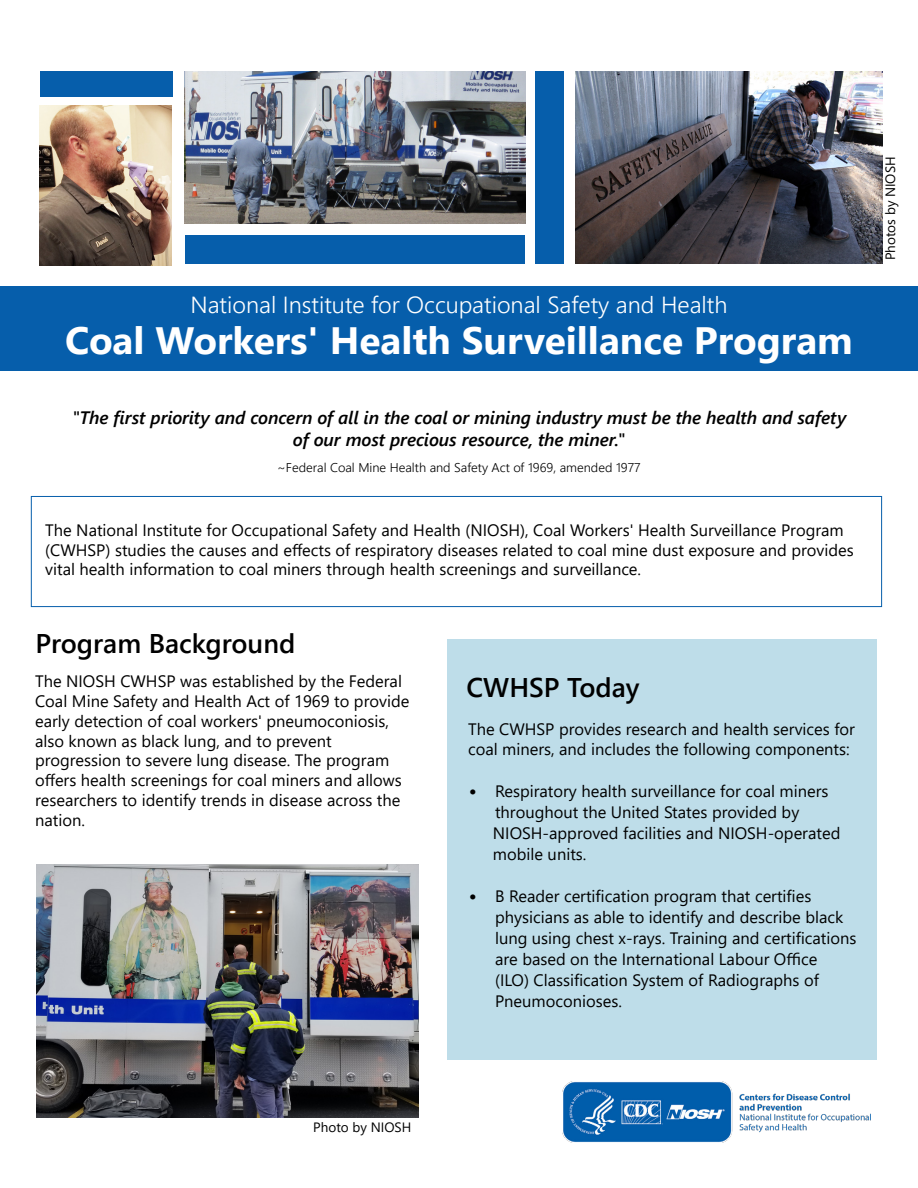
<style>
.page{position:relative;width:918px;height:1188px;background:#fff}
.page>*{position:absolute;margin:0;border:0;box-sizing:border-box;transform-origin:0 0}
.t1{font:700 38.1px "Segoe UI";color:#fff}
.t2{font:600 27px "Segoe UI";color:#000}
.t3{font:300 23.25px "Segoe UI";color:#fff}
.t4{font:italic 600 18px "Segoe UI";letter-spacing:-.005em;color:#000}
.t5{font:16.5px/19.8px "Segoe UI";color:#000}
.t6{font:13.5px "Segoe UI";color:#000}
.t7{font:300 12.75px "Segoe UI";color:#000}
.s1{font-family:"Trebuchet MS";font-size:18px}
</style>
<div class="page">
<div style="left:31px;top:496px;width:851px;height:111px;border:1px solid #065eab"></div>
<div style="left:448px;top:639px;width:429px;height:421px;background:#bedde9"></div>
<div style="left:0;top:286px;width:918px;height:85px;background:#065eab"></div>
<img style="left:36px;top:864px;width:382px;height:254px">
<img style="left:185px;top:71px;width:340px;height:152px">
<div style="left:185px;top:235px;width:340px;height:29px;background:#065eab"></div>
<div style="left:40px;top:71px;width:132px;height:26px;background:#065eab"></div>
<div style="left:535px;top:71px;width:29px;height:193px;background:#065eab"></div>
<img style="left:576px;top:71px;width:306px;height:193px">
<img style="left:40px;top:106px;width:132px;height:160px">
<img style="left:563px;top:1081px;width:308px;height:62px">
<p class="t3" style="left:190px;top:283px;width:539px">National Institute for Occupational Safety and Health</p>
<p class="t1" style="left:65px;top:305px;width:789px">Coal Workers' Health Surveillance Program</p>
<p class="t4" style="left:72px;top:401px;width:776px">"The first priority and concern of all in the coal or mining industry must be the health and safety</p>
<p class="t4" style="left:293px;top:422px;width:334px">of our most precious resource, the miner."</p>
<p class="t7" style="left:277px;top:456px;width:365px">~Federal Coal Mine Health and Safety Act of 1969, amended 1977</p>
<p class="t5" style="left:45px;top:519px;width:810px">The National Institute for Occupational Safety and Health (NIOSH), Coal Workers' Health Surveillance Program (CWHSP) studies the causes and effects of respiratory diseases related to coal mine dust exposure and provides vital health information to coal miners through health screenings and surveillance.</p>
<p class="t2" style="left:35px;top:618px;width:262px">Program Background</p>
<p class="t5" style="left:35px;top:670px;width:376px">The NIOSH CWHSP was established by the Federal Coal Mine Safety and Health Act of 1969 to provide early detection of coal workers' pneumoconiosis, also known as black lung, and to prevent</p>
<p class="t5" style="left:35px;top:749px;width:368px">progression to severe lung disease. The program offers health screenings for coal miners and allows researchers to identify trends in disease across the nation.</p>
<p class="t2" style="left:466px;top:662px;width:175px">CWHSP Today</p>
<p class="t5" style="left:468px;top:718px;width:388px">The CWHSP provides research and health services for</p>
<p class="t5" style="left:468px;top:737px;width:383px">coal miners, and includes the following components:</p>
<p class="t5" style="left:468px;top:779px;width:362px;line-height:21px;text-align:center"><span class="s1">•</span> Respiratory health surveillance for coal miners throughout the United States provided by</p>
<p class="t5" style="left:493px;top:821px;width:349px">NIOSH-approved facilities and NIOSH-operated</p>
<p class="t5" style="left:493px;top:842px;width:95px">mobile units.</p>
<p class="t5" style="left:495px;top:884px;width:363px;line-height:21px;text-indent:-27px"><span class="s1">•</span> B Reader certification program that certifies physicians as able to identify and describe black lung using chest x-rays. Training and certifications are based on the International Labour Office<br>(ILO) Classification System of Radiographs of Pneumoconioses.</p>
<p class="t6" style="left:877px;top:260px;width:105px;rotate:-90deg">Photos by NIOSH</p>
<p class="t6" style="left:313px;top:1114px;width:100px">Photo by NIOSH</p>
</div>
